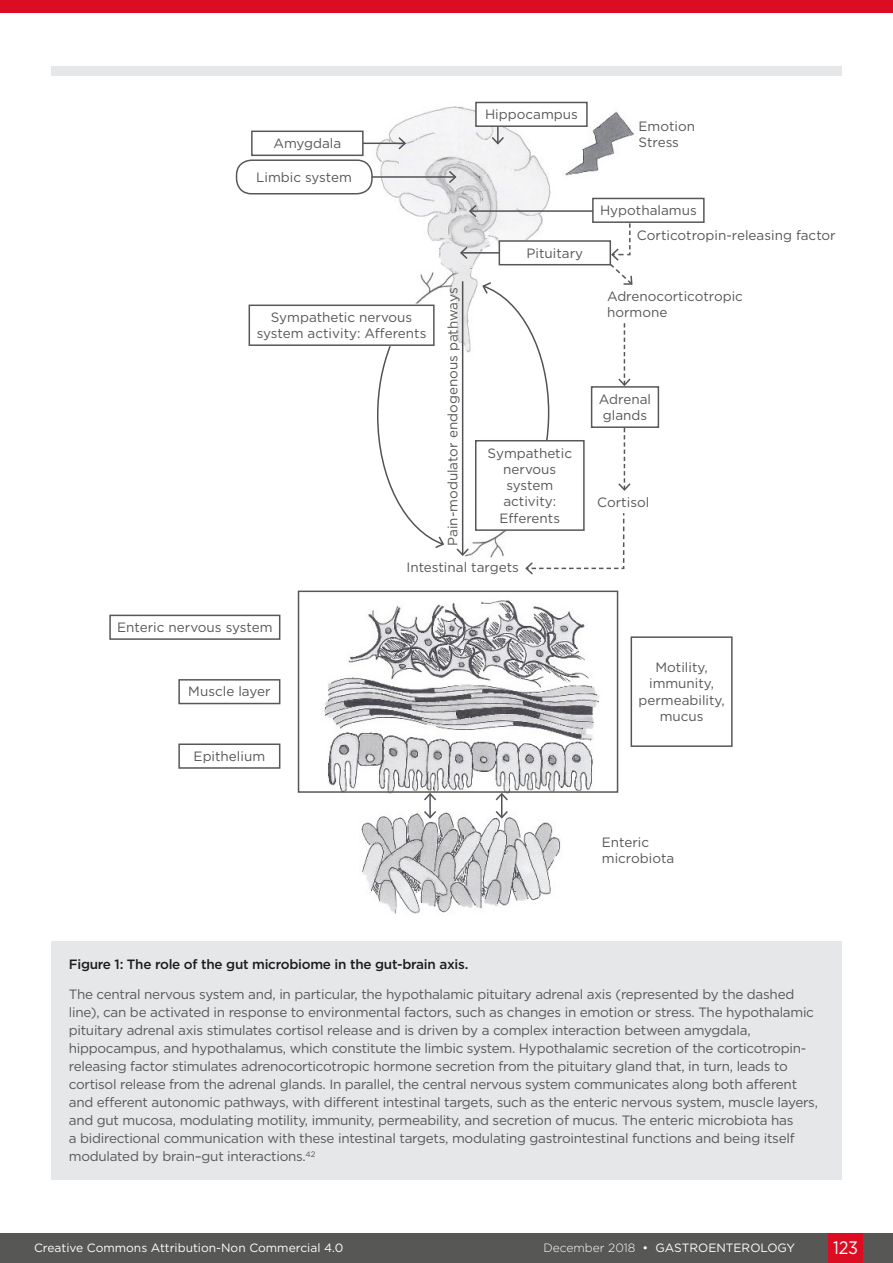
<style>
.page{position:relative;width:893px;height:1263px;background:#fff}
.page>*{position:absolute;margin:0;border:0;box-sizing:border-box;transform-origin:0 0}
.t1{font:18px "Gotham";color:#fff;scale:.9 1}
.t2{font:13.5px/18px "Gotham";letter-spacing:-.02em;color:#575756}
.t3{font:13.5px/16.2px "Gotham";color:#575756}
.t4{font:500 13.5px "Gotham";letter-spacing:-.02em;color:#1d1d1d}
.t5{font:12px "Gotham";color:#fff}
.s1{font-weight:300}
</style>
<div class="page">
<div style="left:0;top:1233px;width:893px;height:30px;background:#575756"></div>
<div style="left:829px;top:1233px;width:34px;height:30px;background:#dc0c23"></div>
<div style="left:0;top:0;width:893px;height:13px;background:#dc0c23"></div>
<div style="left:51px;top:67px;width:791px;height:9px;background:#e6e7e9"></div>
<div style="left:51px;top:941px;width:791px;height:238px;background:#e6e7e9"></div>
<img style="left:109px;top:106px;width:596px;height:808px">
<div style="left:591px;top:386px;width:68px;height:42px;border:2px solid #575756"></div>
<div style="left:249px;top:305px;width:185px;height:40px;background:#fff"></div>
<div style="left:249px;top:305px;width:186px;height:41px;border:2px solid #575756"></div>
<svg style="left:524px;top:512px;width:101px;height:64px"></svg>
<svg style="left:608px;top:223px;width:26px;height:63px"></svg>
<svg style="left:617px;top:323px;width:15px;height:64px"></svg>
<svg style="left:617px;top:428px;width:15px;height:64px"></svg>
<svg style="left:376px;top:344px;width:69px;height:205px"></svg>
<svg style="left:481px;top:281px;width:69px;height:159px"></svg>
<hr style="left:462px;top:281px;width:1px;height:274px;background:#505457">
<svg style="left:455px;top:547px;width:15px;height:10px"></svg>
<div style="left:476px;top:441px;width:108px;height:89px;background:#fff"></div>
<div style="left:475px;top:440px;width:110px;height:91px;border:2px solid #575756"></div>
<div style="left:631px;top:637px;width:101px;height:109px;background:#fff"></div>
<div style="left:631px;top:636px;width:102px;height:111px;border:2px solid #575756"></div>
<div style="left:179px;top:680px;width:101px;height:23px;background:#fff"></div>
<div style="left:178px;top:679px;width:102px;height:25px;border:2px solid #575756"></div>
<div style="left:179px;top:744px;width:101px;height:24px;background:#fff"></div>
<div style="left:178px;top:743px;width:102px;height:26px;border:2px solid #575756"></div>
<div style="left:110px;top:615px;width:170px;height:24px;background:#fff"></div>
<div style="left:109px;top:615px;width:171px;height:25px;border:2px solid #575756"></div>
<div style="left:298px;top:591px;width:320px;height:202px;border:2px solid #575756"></div>
<hr style="left:429px;top:794px;width:2px;height:23px;background:#505457">
<svg style="left:422px;top:792px;width:16px;height:10px"></svg>
<svg style="left:422px;top:809px;width:16px;height:11px"></svg>
<svg style="left:494px;top:792px;width:15px;height:28px"></svg>
<hr style="left:322px;top:176px;width:133px;height:2px;background:#505457">
<svg style="left:447px;top:169px;width:11px;height:16px"></svg>
<hr style="left:470px;top:210px;width:166px;height:2px;background:#505457">
<svg style="left:468px;top:203px;width:10px;height:16px"></svg>
<hr style="left:461px;top:252px;width:111px;height:2px;background:#505457">
<svg style="left:459px;top:245px;width:10px;height:16px"></svg>
<hr style="left:271px;top:143px;width:134px;height:1px;background:#505457">
<svg style="left:397px;top:136px;width:10px;height:15px"></svg>
<hr style="left:497px;top:109px;width:2px;height:34px;background:#505457">
<svg style="left:490px;top:135px;width:16px;height:11px"></svg>
<div style="left:237px;top:160px;width:135px;height:34px;background:#fff;border-radius:15px"></div>
<div style="left:236px;top:159px;width:137px;height:35px;border:2px solid #575756;border-radius:15px"></div>
<div style="left:252px;top:131px;width:111px;height:24px;background:#fff"></div>
<div style="left:251px;top:131px;width:113px;height:25px;border:2px solid #575756"></div>
<div style="left:593px;top:198px;width:111px;height:24px;background:#fff"></div>
<div style="left:592px;top:198px;width:113px;height:25px;border:2px solid #575756"></div>
<div style="left:499px;top:241px;width:111px;height:24px;background:#fff"></div>
<div style="left:499px;top:240px;width:112px;height:25px;border:2px solid #575756"></div>
<div style="left:476px;top:102px;width:111px;height:24px;background:#fff"></div>
<div style="left:475px;top:102px;width:113px;height:25px;border:2px solid #575756"></div>
<p class="t3" style="left:273px;top:135px;width:70px">Amygdala</p>
<p class="t3" style="left:256px;top:169px;width:97px">Limbic system</p>
<p class="t3" style="left:257px;top:309px;width:171px;text-align:center">Sympathetic nervous system activity: Afferents</p>
<p class="t3" style="left:444px;top:546px;width:260px;rotate:-90deg">Pain-modulator endogenous pathways</p>
<p class="t3" style="left:485px;top:106px;width:94px">Hippocampus</p>
<p class="t3" style="left:526px;top:244px;width:58px">Pituitary</p>
<p class="t3" style="left:488px;top:445px;width:86px;text-align:center">Sympathetic nervous system activity:<br>Efferents</p>
<p class="t3" style="left:406px;top:559px;width:114px">Intestinal targets</p>
<p class="t3" style="left:638px;top:117px;width:58px">Emotion<br>Stress</p>
<p class="t3" style="left:600px;top:202px;width:98px">Hypothalamus</p>
<p class="t3" style="left:637px;top:227px;width:200px">Corticotropin-releasing factor</p>
<p class="t3" style="left:607px;top:287px;width:137px">Adrenocorticotropic hormone</p>
<p class="t3" style="left:599px;top:390px;width:54px">Adrenal glands</p>
<p class="t3" style="left:597px;top:494px;width:54px">Cortisol</p>
<p class="t3" style="left:117px;top:619px;width:157px">Enteric nervous system</p>
<p class="t3" style="left:188px;top:683px;width:84px">Muscle layer</p>
<p class="t3" style="left:194px;top:748px;width:73px">Epithelium</p>
<p class="t3" style="left:638px;top:659px;width:88px;text-align:center">Motility, immunity, permeability, mucus</p>
<p class="t3" style="left:602px;top:833px;width:74px">Enteric microbiota</p>
<p class="t4" style="left:69px;top:955px;width:401px">Figure 1: The role of the gut microbiome in the gut-brain axis.</p>
<p class="t2" style="left:69px;top:985px;width:751px">The central nervous system and, in particular, the hypothalamic pituitary adrenal axis (represented by the dashed line), can be activated in response to environmental factors, such as changes in emotion or stress. The hypothalamic pituitary adrenal axis stimulates cortisol release and is driven by a complex interaction between amygdala, hippocampus, and hypothalamus, which constitute the limbic system. Hypothalamic secretion of the corticotropin&shy;releasing factor stimulates adrenocorticotropic hormone secretion from the pituitary gland that, in turn, leads to cortisol release from the adrenal glands. In parallel, the central nervous system communicates along both afferent and efferent autonomic pathways, with different intestinal targets, such as the enteric nervous system, muscle layers, and gut mucosa, modulating motility, immunity, permeability, and secretion of mucus. The enteric microbiota has<br>a bidirectional communication with these intestinal targets, modulating gastrointestinal functions and being itself modulated by brain–gut interactions.<sup>42</sup></p>
<p class="t5" style="left:34px;top:1240px;width:311px">Creative Commons Attribution-Non Commercial 4.0</p>
<p class="t5" style="left:543px;top:1240px;width:253px"><span class="s1">December 2018</span> • GASTROENTEROLOGY</p>
<h1 class="t1" style="left:833px;top:1236px;width:29px">123</h1>
</div>
